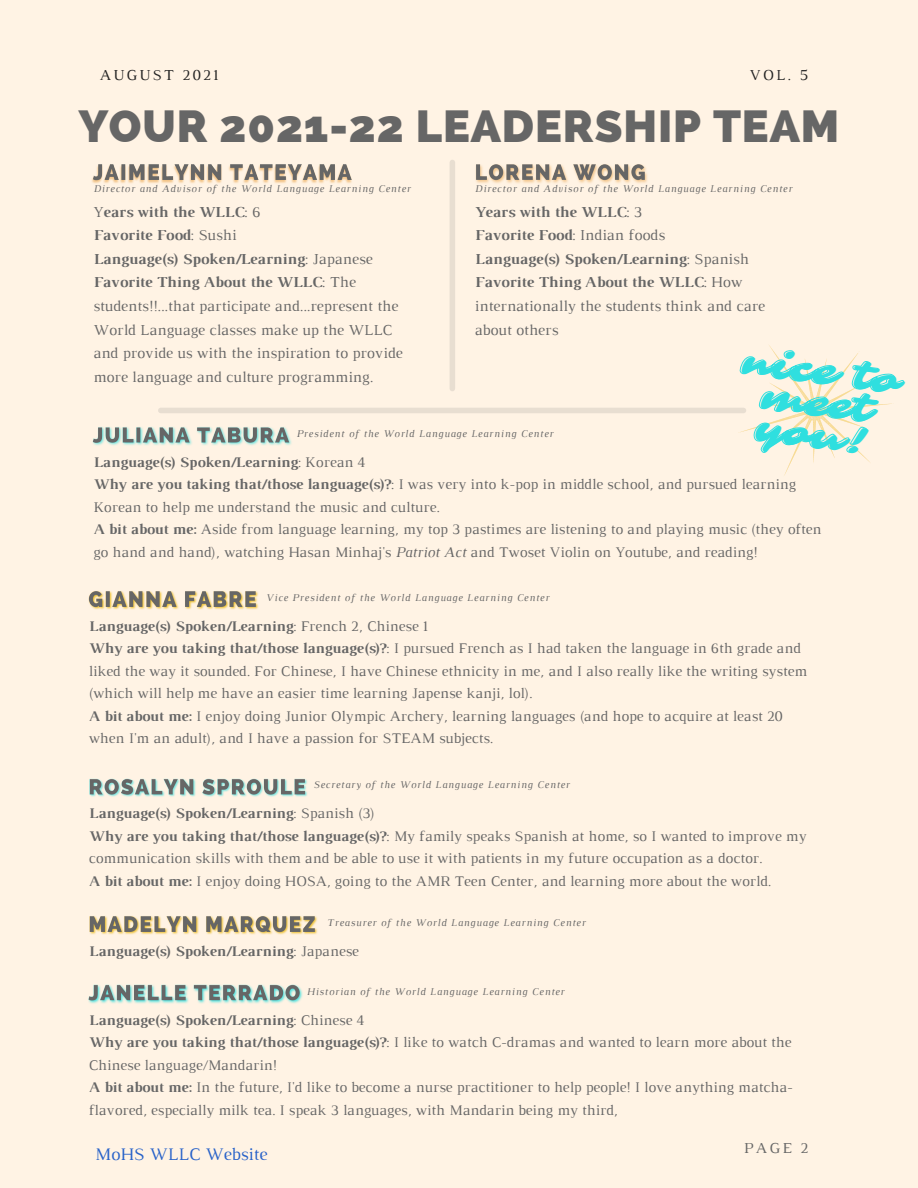
<style>
.page{position:relative;width:918px;height:1188px;background:#fff3e4}
.page>*{position:absolute;margin:0;border:0;box-sizing:border-box;transform-origin:0 0}
.t1{font:800 45px "Raleway";letter-spacing:.02em;color:#666}
.t2{font:39.15px/32.2px "Sarina";color:#2fdfdf;text-align:center}
.t3{font:18px "Luthier";color:#2862c9}
.t4{font:15.45px/23.7px "Luthier";color:#666}
.t5{font:700 15.45px "Luthier";color:#666}
.t6{font:15.45px "Luthier";letter-spacing:.14em;color:#222}
.t7{font:15px/22.5px "Luthier";color:#666}
.t8{font:700 15px "Luthier";color:#666}
.t9{font:italic 10.5px "Luthier";letter-spacing:.07em;color:#666}
.s1{font-weight:400}
.s2{font-weight:700}
.s3{color:rgb(0 0 0/0)}
.s4{font-style:italic}
</style>
<div class="page">
<div style="left:450px;top:162px;width:5px;height:227px;background:#e8ded1"></div>
<div style="left:161px;top:408px;width:583px;height:5px;background:#e8ded1"></div>
<img style="left:475px;top:164px;width:173px;height:19px">
<img style="left:92px;top:164px;width:260px;height:20px">
<svg style="left:738px;top:345px;width:166px;height:131px"></svg>
<img style="left:92px;top:427px;width:200px;height:19px">
<img style="left:88px;top:591px;width:171px;height:19px">
<img style="left:89px;top:778px;width:219px;height:19px">
<img style="left:89px;top:916px;width:229px;height:19px">
<img style="left:88px;top:984px;width:215px;height:20px">
<p class="t6" style="left:100px;top:70px;width:120px">AUGUST 2021</p>
<p class="t6" style="left:750px;top:70px;width:60px">VOL. 5</p>
<p class="t1" style="left:79px;top:99px;width:762px">YOUR 2021-22 LEADERSHIP TEAM</p>
<p class="t9" style="left:93px;top:185px;width:319px">Director and Advisor of the World Language Learning Center</p>
<p class="t9" style="left:475px;top:185px;width:319px">Director and Advisor of the World Language Learning Center</p>
<p class="t5" style="left:475px;top:206px;width:169px">Years with the WLLC<span class="s1">: 3</span></p>
<p class="t5" style="left:475px;top:229px;width:192px">Favorite Food<span class="s1">: Indian foods</span></p>
<p class="t5" style="left:475px;top:253px;width:276px">Language(s) Spoken/Learning<span class="s1">: Spanish</span></p>
<p class="t4" style="left:475px;top:272px;width:292px"><span class="s2">Favorite Thing About the WLLC</span>: How internationally the students think and care about others</p>
<p class="t2" style="left:745px;top:346px;width:160px;rotate:7deg"><span class="s3">nice to </span>meet you!</p>
<p class="t8" style="left:93px;top:456px;width:274px">Language(s) Spoken/Learning<span class="s1">: Korean 4</span></p>
<p class="t7" style="left:93px;top:474px;width:704px"><span class="s2">Why are you taking that/those language(s)?</span>: I was very into k-pop in middle school, and pursued learning<br>Korean to help me understand the music and culture.</p>
<p class="t7" style="left:93px;top:519px;width:730px"><span class="s2">A bit about me:</span> Aside from language learning, my top 3 pastimes are listening to and playing music (they often go hand and hand), watching Hasan Minhaj's <span class="s4">Patriot Act</span> and Twoset Violin on Youtube, and reading!</p>
<p class="t5" style="left:93px;top:206px;width:169px"><span class="s1">Y</span>ears with the WLLC<span class="s1">: 6</span></p>
<p class="t5" style="left:93px;top:229px;width:145px">Favorite Food<span class="s1">: Sushi</span></p>
<p class="t5" style="left:93px;top:253px;width:281px">Language(s) Spoken/Learning<span class="s1">: Japanese</span></p>
<p class="t4" style="left:93px;top:272px;width:311px"><span class="s2">Favorite Thing About the WLLC</span>: The students!!...that participate and...represent the World Language classes make up the WLLC and provide us with the inspiration to provide more language and culture programming.</p>
<p class="t9" style="left:296px;top:430px;width:259px">President of the World Language Learning Center</p>
<p class="t9" style="left:266px;top:594px;width:285px">Vice President of the World Language Learning Center</p>
<p class="t8" style="left:89px;top:620px;width:341px">Language(s) Spoken/Learning<span class="s1">: French 2, Chinese 1</span></p>
<p class="t7" style="left:89px;top:638px;width:720px"><span class="s2">Why are you taking that/those language(s)?</span>: I pursued French as I had taken the language in 6th grade and liked the way it sounded. For Chinese, I have Chinese ethnicity in me, and I also really like the writing system (which will help me have an easier time learning Japense kanji, lol).</p>
<p class="t7" style="left:89px;top:706px;width:695px"><span class="s2">A bit about me:</span> I enjoy doing Junior Olympic Archery, learning languages (and hope to acquire at least 20 when I'm an adult), and I have a passion for STEAM subjects.</p>
<p class="t9" style="left:313px;top:781px;width:258px">Secretary of the World Language Learning Center</p>
<p class="t8" style="left:89px;top:808px;width:288px">Language(s) Spoken/Learning<span class="s1">: Spanish (3)</span></p>
<p class="t7" style="left:89px;top:826px;width:719px"><span class="s2">Why are you taking that/those language(s)?</span>: My family speaks Spanish at home, so I wanted to improve my communication skills with them and be able to use it with patients in my future occupation as a doctor.</p>
<p class="t7" style="left:89px;top:871px;width:684px"><span class="s2">A bit about me:</span> I enjoy doing HOSA, going to the AMR Teen Center, and learning more about the world.</p>
<p class="t9" style="left:327px;top:919px;width:260px">Treasurer of the World Language Learning Center</p>
<p class="t8" style="left:89px;top:945px;width:272px">Language(s) Spoken/Learning<span class="s1">: Japanese</span></p>
<p class="t9" style="left:307px;top:988px;width:259px">Historian of the World Language Learning Center</p>
<p class="t8" style="left:89px;top:1014px;width:278px">Language(s) Spoken/Learning<span class="s1">: Chinese 4</span></p>
<p class="t7" style="left:89px;top:1032px;width:704px"><span class="s2">Why are you taking that/those language(s)?</span>: I like to watch C-dramas and wanted to learn more about the<br>Chinese language/Mandarin!</p>
<p class="t7" style="left:89px;top:1077px;width:706px"><span class="s2">A bit about me:</span> In the future, I'd like to become a nurse practitioner to help people! I love anything matcha&shy;flavored, especially milk tea. I speak 3 languages, with Mandarin being my third,</p>
<p class="t3" style="left:95px;top:1147px;width:174px">MoHS WLLC Website</p>
<p class="t4" style="left:744px;top:1138px;width:66px">PAGE 2</p>
</div>
